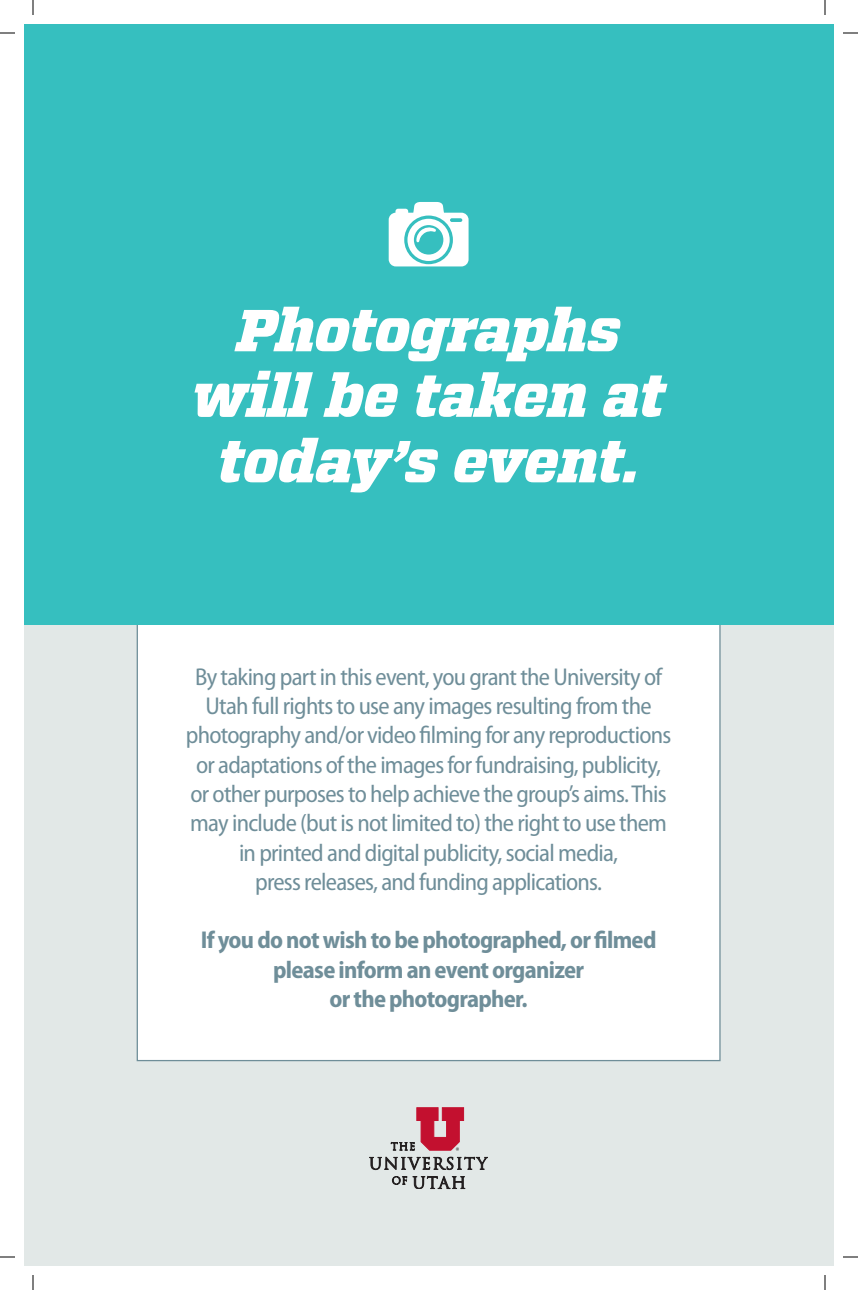
<style>
.page{position:relative;width:858px;height:1290px;background:#fff}
.page>*{position:absolute;margin:0;border:0;box-sizing:border-box;transform-origin:0 0}
.t1{font:italic 900 59.1px/65.5px "Vitesse";letter-spacing:-.015em;color:#fff;text-align:center}
.t2{font:semi-condensed 24.4px/29.3px "Myriad Pro";letter-spacing:-.03em;color:#6f8e99;text-align:center}
.t3{font:700 semi-condensed 24.4px/29.3px "Myriad Pro";letter-spacing:-.03em;color:#6f8e99;text-align:center}
</style>
<div class="page">
<div style="left:24px;top:226px;width:809px;height:1040px;background:#e2e8e7"></div>
<div style="left:137px;top:330px;width:584px;height:731px;background:#fff;border:1px solid #6f8e99"></div>
<div style="left:24px;top:24px;width:809px;height:601px;background:#36bfbf"></div>
<svg style="left:370px;top:1157px;width:118px;height:13px"></svg>
<svg style="left:392px;top:1176px;width:15px;height:9px"></svg>
<svg style="left:413px;top:1176px;width:52px;height:13px"></svg>
<svg style="left:391px;top:1107px;width:73px;height:44px"></svg>
<svg style="left:389px;top:202px;width:80px;height:64px"></svg>
<svg style="left:0;top:32px;width:15px;height:2px"></svg>
<svg style="left:843px;top:32px;width:15px;height:2px"></svg>
<svg style="left:0;top:1256px;width:15px;height:2px"></svg>
<svg style="left:843px;top:1256px;width:15px;height:2px"></svg>
<svg style="left:32px;top:0;width:2px;height:15px"></svg>
<svg style="left:32px;top:1275px;width:2px;height:15px"></svg>
<svg style="left:824px;top:0;width:2px;height:15px"></svg>
<svg style="left:824px;top:1275px;width:2px;height:15px"></svg>
<h1 class="t1" style="left:192px;top:299px;width:474px">Photographs will be taken at today’s event.</h1>
<p class="t2" style="left:186px;top:663px;width:487px">By taking part in this event, you grant the University of Utah full rights to use any images resulting from the photography and/or video filming for any reproductions or adaptations of the images for fundraising, publicity, or other purposes to help achieve the group’s aims. This may include (but is not limited to) the right to use them in printed and digital publicity, social media,<br>press releases, and funding applications.</p>
<p class="t3" style="left:201px;top:926px;width:457px">If you do not wish to be photographed, or filmed please inform an event organizer<br>or the photographer.</p>
</div>
